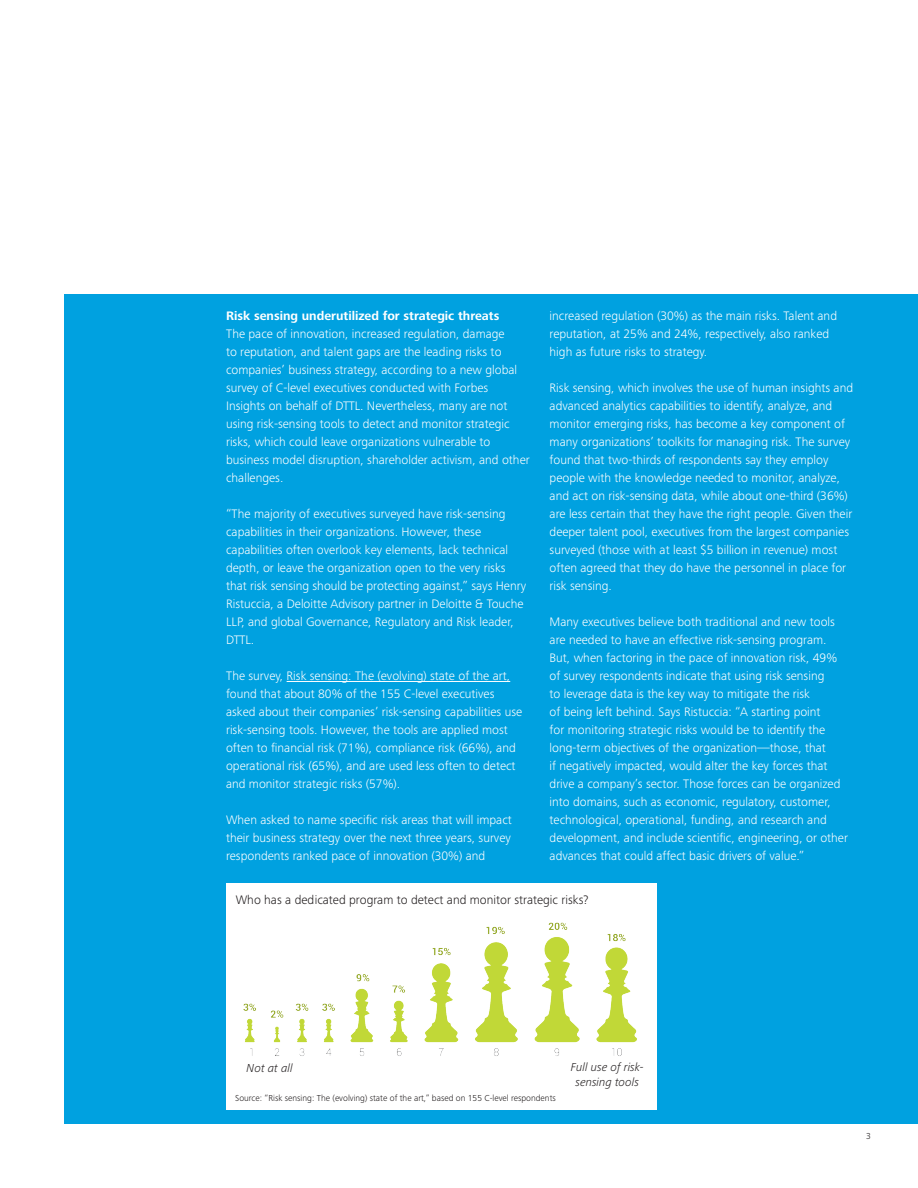
<style>
.page{position:relative;width:918px;height:1188px;background:#fff}
.page>*{position:absolute;margin:0;border:0;box-sizing:border-box;transform-origin:0 0}
.t1{font:300 12.75px/18px "Frutiger Next Pro";color:#fff}
.t2{font:300 12.75px "Frutiger Next Pro";color:#231f20}
.Heading_2{font:700 12.75px "Frutiger Next Pro";color:#fff}
.t3{font:italic 300 12px/14.4px "Frutiger Next Pro";color:#231f20;text-align:center}
.t4{font:300 9px "Frutiger Next Pro";color:#231f20}
</style>
<div class="page">
<div style="left:64px;top:294px;width:854px;height:830px;background:#00a1e0"></div>
<div style="left:226px;top:883px;width:431px;height:227px;background:#fff"></div>
<img style="left:243px;top:922px;width:394px;height:134px">
<hr style="left:287px;top:681px;width:223px;height:1px;background:#fff">
<p class="Heading_2" style="left:226px;top:309px;width:275px">Risk sensing underutilized for strategic threats</p>
<p class="t1" style="left:226px;top:325px;width:305px">The pace of innovation, increased regulation, damage<br>to reputation, and talent gaps are the leading risks to companies’ business strategy, according to a new global survey of C-level executives conducted with Forbes Insights on behalf of DTTL. Nevertheless, many are not using risk-sensing tools to detect and monitor strategic risks, which could leave organizations vulnerable to business model disruption, shareholder activism, and other challenges.</p>
<p class="t1" style="left:226px;top:505px;width:302px">“The majority of executives surveyed have risk-sensing capabilities in their organizations. However, these capabilities often overlook key elements, lack technical depth, or leave the organization open to the very risks that risk sensing should be protecting against,” says Henry Ristuccia, a Deloitte Advisory partner in Deloitte &amp; Touche LLP, and global Governance, Regulatory and Risk leader, DTTL.</p>
<p class="t1" style="left:226px;top:667px;width:298px">The survey, Risk sensing: The (evolving) state of the art, found that about 80% of the 155 C-level executives asked about their companies’ risk-sensing capabilities use risk-sensing tools. However, the tools are applied most often to financial risk (71%), compliance risk (66%), and operational risk (65%), and are used less often to detect and monitor strategic risks (57%).</p>
<p class="t1" style="left:226px;top:811px;width:287px;text-align:justify">When asked to name specific risk areas that will impact their business strategy over the next three years, survey respondents ranked pace of innovation (30%) and</p>
<p class="t1" style="left:550px;top:307px;width:289px">increased regulation (30%) as the main risks. Talent and reputation, at 25% and 24%, respectively, also ranked high as future risks to strategy.</p>
<p class="t1" style="left:550px;top:379px;width:305px">Risk sensing, which involves the use of human insights and advanced analytics capabilities to identify, analyze, and monitor emerging risks, has become a key component of many organizations’ toolkits for managing risk. The survey found that two-thirds of respondents say they employ people with the knowledge needed to monitor, analyze, and act on risk-sensing data, while about one-third (36%) are less certain that they have the right people. Given their deeper talent pool, executives from the largest companies surveyed (those with at least $5 billion in revenue) most often agreed that they do have the personnel in place for risk sensing.</p>
<p class="t1" style="left:550px;top:613px;width:300px">Many executives believe both traditional and new tools are needed to have an effective risk-sensing program.<br>But, when factoring in the pace of innovation risk, 49% of survey respondents indicate that using risk sensing<br>to leverage data is the key way to mitigate the risk<br>of being left behind. Says Ristuccia: “A starting point<br>for monitoring strategic risks would be to identify the long-term objectives of the organization—those, that<br>if negatively impacted, would alter the key forces that drive a company’s sector. Those forces can be organized into domains, such as economic, regulatory, customer, technological, operational, funding, and research and development, and include scientific, engineering, or other advances that could affect basic drivers of value.”</p>
<p class="t2" style="left:236px;top:892px;width:354px">Who has a dedicated program to detect and monitor strategic risks?</p>
<p class="t3" style="left:247px;top:1060px;width:48px">Not at all</p>
<p class="t3" style="left:571px;top:1060px;width:74px">Full use of risk&shy;sensing tools</p>
<p class="t4" style="left:235px;top:1093px;width:322px">Source: “Risk sensing: The (evolving) state of the art,” based on 155 C-level respondents</p>
<p class="t4" style="left:866px;top:1131px;width:6px">3</p>
</div>
